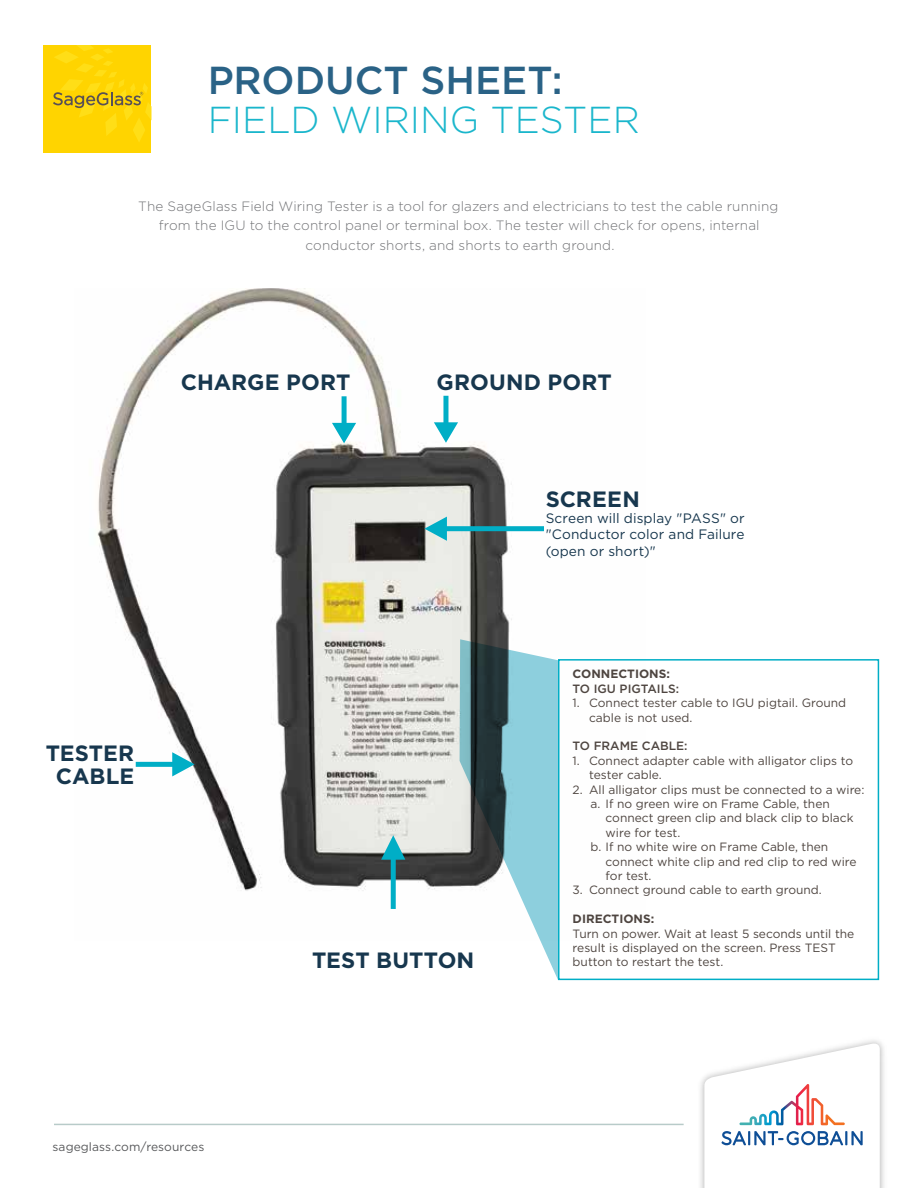
<style>
.page{position:relative;width:918px;height:1188px;background:#fff}
.page>*{position:absolute;margin:0;border:0;box-sizing:border-box;transform-origin:0 0}
.t1{font:500 39px "Gotham";color:#125179}
.t2{font:300 37.5px "Gotham";color:#00aec6}
.t3{font:700 22.05px/22.5px "Gotham";color:#17374e;text-align:center}
.t4{font:13.65px/16.4px "Gotham";letter-spacing:.01em;color:#17374e;text-align:justify}
.t5{font:300 13.5px/19.5px "Gotham";letter-spacing:.01em;color:#717275;text-align:center}
.t6{font:12px/14.4px "Gotham";color:#4e4540}
.t7{font:500 12px "Gotham";color:#4e4540}
.t8{font:700 12px "Gotham";color:#4e4540}
.t9{font:12px "Gotham";letter-spacing:.005em;color:#58595b}
</style>
<div class="page">
<div style="left:44px;top:45px;width:108px;height:108px;background:#ffd400"></div>
<svg style="left:53px;top:45px;width:98px;height:97px"></svg>
<img style="left:97px;top:288px;width:415px;height:603px">
<svg style="left:136px;top:752px;width:59px;height:24px"></svg>
<svg style="left:425px;top:517px;width:119px;height:24px"></svg>
<svg style="left:332px;top:396px;width:24px;height:47px"></svg>
<svg style="left:434px;top:396px;width:24px;height:47px"></svg>
<svg style="left:381px;top:835px;width:24px;height:74px"></svg>
<svg style="left:460px;top:639px;width:98px;height:341px"></svg>
<div style="left:558px;top:659px;width:321px;height:321px;border:2px solid #00aec6"></div>
<hr style="left:54px;top:1124px;width:630px;height:1px;background:#b8cbc9">
<img style="left:700px;top:1040px;width:184px;height:148px">
<svg style="left:704px;top:1042px;width:176px;height:146px"></svg>
<h1 class="t1" style="left:207px;top:55px;width:357px">PRODUCT SHEET:</h1>
<h2 class="t2" style="left:207px;top:96px;width:434px">FIELD WIRING TESTER</h2>
<p class="t5" style="left:138px;top:196px;width:642px">The SageGlass Field Wiring Tester is a tool for glazers and electricians to test the cable running from the IGU to the control panel or terminal box. The tester will check for opens, internal conductor shorts, and shorts to earth ground.</p>
<h3 class="t3" style="left:181px;top:371px;width:171px">CHARGE PORT</h3>
<h3 class="t3" style="left:437px;top:370px;width:177px">GROUND PORT</h3>
<h3 class="t3" style="left:46px;top:742px;width:90px">TESTER<br>CABLE</h3>
<p class="t9" style="left:53px;top:1139px;width:153px">sageglass.com/resources</p>
<h3 class="t3" style="left:312px;top:949px;width:163px">TEST BUTTON</h3>
<h3 class="t3" style="left:546px;top:487px;width:96px">SCREEN</h3>
<p class="t4" style="left:546px;top:510px;width:201px">Screen will display "PASS" or "Conductor color and Failure (open or short)"</p>
<p class="t8" style="left:573px;top:666px;width:99px">CONNECTIONS:</p>
<p class="t7" style="left:573px;top:681px;width:108px">TO IGU PIGTAILS:</p>
<p class="t6" style="left:589px;top:696px;width:259px;text-indent:-16px">1. Connect tester cable to IGU pigtail. Ground cable is not used.</p>
<p class="t7" style="left:573px;top:738px;width:117px">TO FRAME CABLE:</p>
<p class="t6" style="left:589px;top:753px;width:265px;text-indent:-16px">1. Connect adapter cable with alligator clips to tester cable.</p>
<p class="t6" style="left:591px;top:782px;width:275px;text-indent:-18px">2. All alligator clips must be connected to a wire: a. If no green wire on Frame Cable, then</p>
<p class="t6" style="left:606px;top:811px;width:249px">connect green clip and black clip to black</p>
<p class="t6" style="left:606px;top:825px;width:76px">wire for test.</p>
<p class="t6" style="left:591px;top:840px;width:239px">b. If no white wire on Frame Cable, then</p>
<p class="t6" style="left:606px;top:854px;width:252px">connect white clip and red clip to red wire</p>
<p class="t6" style="left:606px;top:868px;width:47px">for test.</p>
<p class="t6" style="left:573px;top:883px;width:251px">3. Connect ground cable to earth ground.</p>
<p class="t8" style="left:573px;top:911px;width:83px">DIRECTIONS:</p>
<p class="t6" style="left:573px;top:926px;width:283px">Turn on power. Wait at least 5 seconds until the result is displayed on the screen. Press TEST button to restart the test.</p>
</div>
